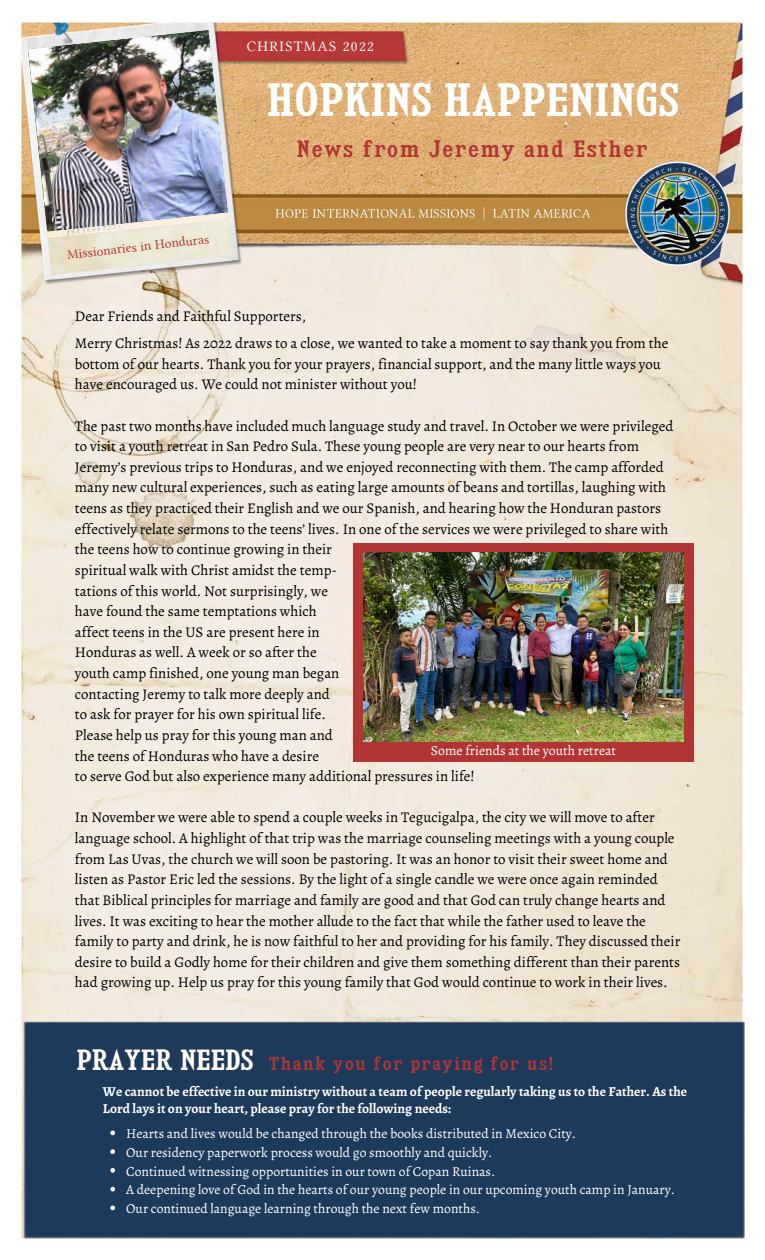
<style>
.page{position:relative;width:765px;height:1260px;background:#fff}
.page>*{position:absolute;margin:0;border:0;box-sizing:border-box;transform-origin:0 0}
.t1{font:40.88px "Kingsbridge Sc Sb";color:#fff}
.t2{font:20.62px "Kingsbridge Sc Sb";letter-spacing:.085em;color:#b23535}
.t3{font:16.5px "Kingsbridge Sc Sb";letter-spacing:.1em;color:#b23535}
.t4{font:14.88px/20.6px "Alegreya";color:#000}
.t5{font:14.62px "Lin Libertine";letter-spacing:.095em;color:#fff}
.t6{font:13.75px "Alegreya";color:#fff}
.t7{font:13.62px/18.8px "Alegreya";color:#fff}
.t8{font:700 13.62px/16.9px "Alegreya";color:#fff}
.t9{font:13.38px "Lin Libertine";color:#b23535}
.s1{font-size:25.5px;color:#fff}
</style>
<div class="page">
<img style="left:18px;top:19px;width:731px;height:1220px">
<div style="left:353px;top:544px;width:341px;height:217px;background:#b23535"></div>
<div style="left:24px;top:1021px;width:721px;height:218px;background:#1d3a5b"></div>
<img style="left:363px;top:552px;width:321px;height:189px">
<img style="left:28px;top:30px;width:200px;height:202px">
<svg style="left:110px;top:1131px;width:5px;height:4px"></svg>
<svg style="left:110px;top:1149px;width:5px;height:5px"></svg>
<svg style="left:110px;top:1168px;width:5px;height:5px"></svg>
<svg style="left:110px;top:1187px;width:5px;height:4px"></svg>
<svg style="left:110px;top:1206px;width:5px;height:4px"></svg>
<p class="t5" style="left:247px;top:38px;width:129px">CHRISTMAS 2022</p>
<p class="t9" style="left:66px;top:248px;width:144px;rotate:-7deg">Missionaries in Honduras</p>
<h1 class="t1" style="left:267px;top:75px;width:414px">HOPKINS HAPPENINGS</h1>
<h2 class="t2" style="left:297px;top:137px;width:352px">News from Jeremy and Esther</h2>
<p class="t4" style="left:75px;top:302px;width:595px;line-height:27.2px">Dear Friends and Faithful Supporters,<br>Merry Christmas! As 2022 draws to a close, we wanted to take a moment to say thank you from the</p>
<p class="t4" style="left:75px;top:353px;width:588px">bottom of our hearts. Thank you for your prayers, financial support, and the many little ways you have encouraged us. We could not minister without you!</p>
<p class="t4" style="left:75px;top:415px;width:600px">The past two months have included much language study and travel. In October we were privileged to visit a youth retreat in San Pedro Sula. These young people are very near to our hearts from Jeremy’s previous trips to Honduras, and we enjoyed reconnecting with them. The camp afforded many new cultural experiences, such as eating large amounts of beans and tortillas, laughing with teens as they practiced their English and we our Spanish, and hearing how the Honduran pastors effectively relate sermons to the teens’ lives. In one of the services we were privileged to share with the teens how to continue growing in their<br>spiritual walk with Christ amidst the temp-<br>tations of this world. Not surprisingly, we<br>have found the same temptations which<br>affect teens in the US are present here in<br>Honduras as well. A week or so after the<br>youth camp finished, one young man began<br>contacting Jeremy to talk more deeply and<br>to ask for prayer for his own spiritual life.<br>Please help us pray for this young man and<br>the teens of Honduras who have a desire<br>to serve God but also experience many additional pressures in life!</p>
<p class="t4" style="left:75px;top:807px;width:607px">In November we were able to spend a couple weeks in Tegucigalpa, the city we will move to after language school. A highlight of that trip was the marriage counseling meetings with a young couple from Las Uvas, the church we will soon be pastoring. It was an honor to visit their sweet home and listen as Pastor Eric led the sessions. By the light of a single candle we were once again reminded that Biblical principles for marriage and family are good and that God can truly change hearts and lives. It was exciting to hear the mother allude to the fact that while the father used to leave the family to party and drink, he is now faithful to her and providing for his family. They discussed their desire to build a Godly home for their children and give them something different than their parents had growing up. Help us pray for this young family that God would continue to work in their lives.</p>
<p class="t6" style="left:431px;top:741px;width:187px">Some friends at the youth retreat</p>
<p class="t3" style="left:77px;top:1054px;width:478px"><span class="s1">PRAYER NEEDS</span> Thank you for praying for us!</p>
<p class="t8" style="left:103px;top:1083px;width:586px">We cannot be effective in our ministry without a team of people regularly taking us to the Father. As the<br>Lord lays it on your heart, please pray for the following needs:</p>
<p class="t7" style="left:126px;top:1124px;width:550px">Hearts and lives would be changed through the books distributed in Mexico City.<br>Our residency paperwork process would go smoothly and quickly.<br>Continued witnessing opportunities in our town of Copan Ruinas.<br>A deepening love of God in the hearts of our young people in our upcoming youth camp in January.<br>Our continued language learning through the next few months.</p>
</div>
